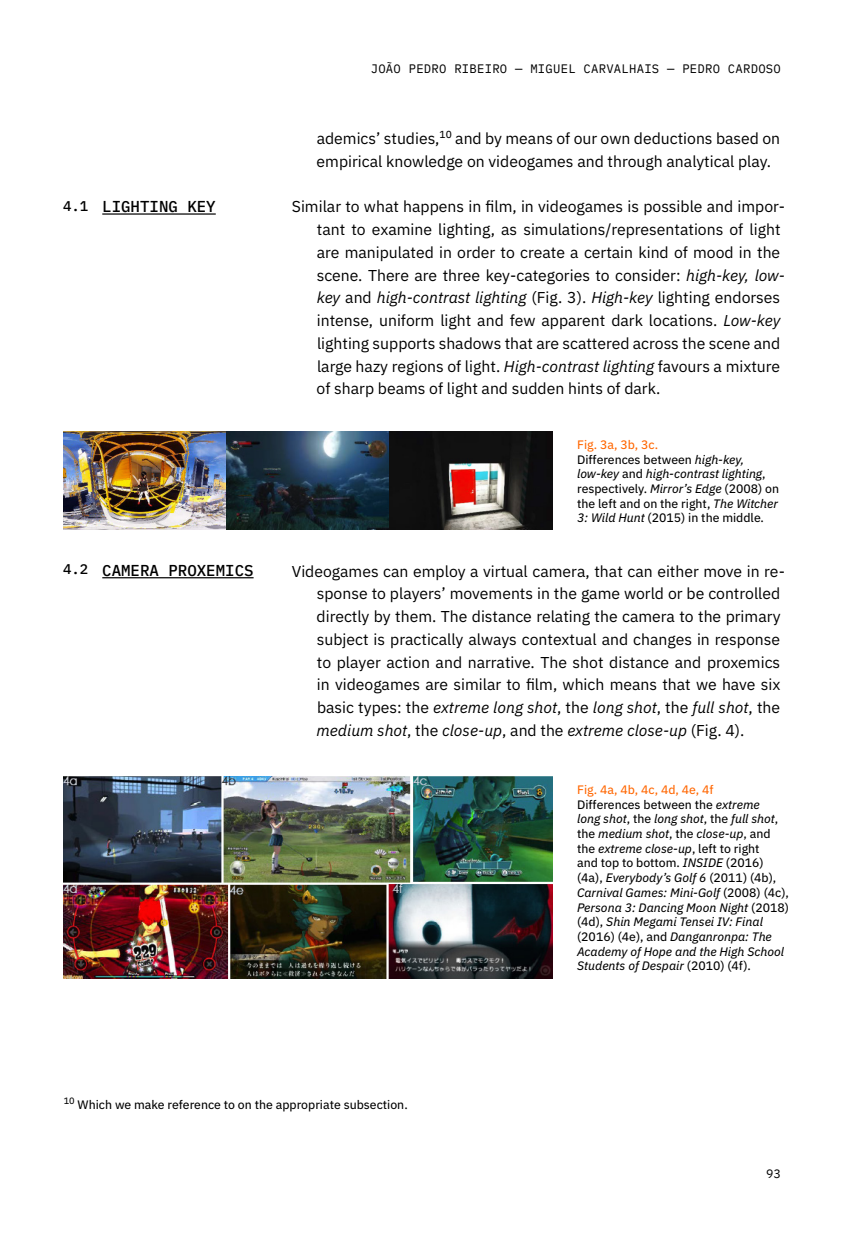
<style>
.page{position:relative;width:844px;height:1241px;background:#fff}
.page>*{position:absolute;margin:0;border:0;box-sizing:border-box;transform-origin:0 0}
.t1{font:15.75px/22.8px "IBM Plex Sans";color:#000}
.t2{font:500 15.75px "IBM Plex Mono";color:#000}
.t3{font:500 14px "IBM Plex Mono";color:#000}
.t4{font:italic 12.25px/14.7px "IBM Plex Sans Text";color:#000}
.t5{font:12.25px/14.7px "IBM Plex Sans Text";color:#000}
.t6{font:12.25px "IBM Plex Mono";letter-spacing:.02em;color:#000}
.s1{font-style:italic}
.s2{color:#f60}
.s3{font-style:normal;color:#f60}
.s4{font-style:normal}
</style>
<div class="page">
<img style="left:63px;top:432px;width:489px;height:97px">
<hr style="left:102px;top:213px;width:114px;height:1px;background:#000">
<hr style="left:102px;top:577px;width:151px;height:1px;background:#000">
<img style="left:63px;top:776px;width:489px;height:202px">
<p class="t3" style="left:63px;top:195px;width:27px">4.1</p>
<p class="t2" style="left:102px;top:194px;width:115px">LIGHTING KEY</p>
<p class="t3" style="left:63px;top:558px;width:27px">4.2</p>
<p class="t2" style="left:102px;top:558px;width:153px">CAMERA PROXEMICS</p>
<p class="t6" style="left:370px;top:59px;width:411px">JOÃO PEDRO RIBEIRO — MIGUEL CARVALHAIS — PEDRO CARDOSO</p>
<p class="t1" style="left:316px;top:126px;width:465px">ademics’ studies,<sup>10</sup> and by means of our own deductions based on empirical knowledge on videogames and through analytical play.</p>
<p class="t1" style="left:316px;top:194px;width:470px;text-indent:-25px">Similar to what happens in film, in videogames is possible and impor&shy;tant to examine lighting, as simulations/representations of light are manipulated in order to create a certain kind of mood in the scene. There are three key-categories to consider: <span class="s1">high-key, low&shy;key</span> and <span class="s1">high-contrast lighting</span> (Fig. 3). <span class="s1">High-key</span> lighting endorses intense, uniform light and few apparent dark locations. <span class="s1">Low-key </span>lighting supports shadows that are scattered across the scene and large hazy regions of light. <span class="s1">High-contrast lighting</span> favours a mixture of sharp beams of light and sudden hints of dark.</p>
<p class="t5" style="left:577px;top:436px;width:203px"><span class="s2">Fig. 3a, 3b, 3c.<br></span>Differences between <span class="s1">high-key, low-key</span> and <span class="s1">high-contrast lighting</span>, respectively. <span class="s1">Mirror’s Edge</span> (2008) on the left and on the right, <span class="s1">The Witcher<br>3: Wild Hunt</span> (2015) in the middle.</p>
<p class="t1" style="left:316px;top:558px;width:470px;text-indent:-25px">Videogames can employ a virtual camera, that can either move in re&shy;sponse to players’ movements in the game world or be controlled directly by them. The distance relating the camera to the primary subject is practically always contextual and changes in response to player action and narrative. The shot distance and proxemics in videogames are similar to film, which means that we have six basic types: the <span class="s1">extreme long shot</span>, the <span class="s1">long shot</span>, the <span class="s1">full shot</span>, the <span class="s1">medium shot</span>, the <span class="s1">close-up</span>, and the <span class="s1">extreme close-up</span> (Fig. 4).</p>
<p class="t4" style="left:577px;top:781px;width:213px"><span class="s3">Fig. 4a, 4b, 4c, 4d, 4e, 4f<br></span><span class="s4">Differences between the</span> extreme<br>long shot<span class="s4">, the</span> long shot<span class="s4">, the</span> full shot<span class="s4">, the</span> medium shot<span class="s4">, the</span> close-up<span class="s4">, and the</span> extreme close-up<span class="s4">, left to right<br>and top to bottom.</span> INSIDE <span class="s4">(2016) (4a),</span> Everybody’s Golf 6 <span class="s4">(2011) (4b), </span>Carnival Games: Mini-Golf <span class="s4">(2008) (4c), </span>Persona 3: Dancing Moon Night <span class="s4">(2018) (4d),</span> Shin Megami Tensei IV: Final <span class="s4">(2016) (4e), and</span> Danganronpa: The Academy of Hope and the High School Students of Despair <span class="s4">(2010) (4f).</span></p>
<p class="t5" style="left:64px;top:1096px;width:345px"><sup>10</sup> Which we make reference to on the appropriate subsection.</p>
<p class="t6" style="left:766px;top:1163px;width:16px">93</p>
</div>
